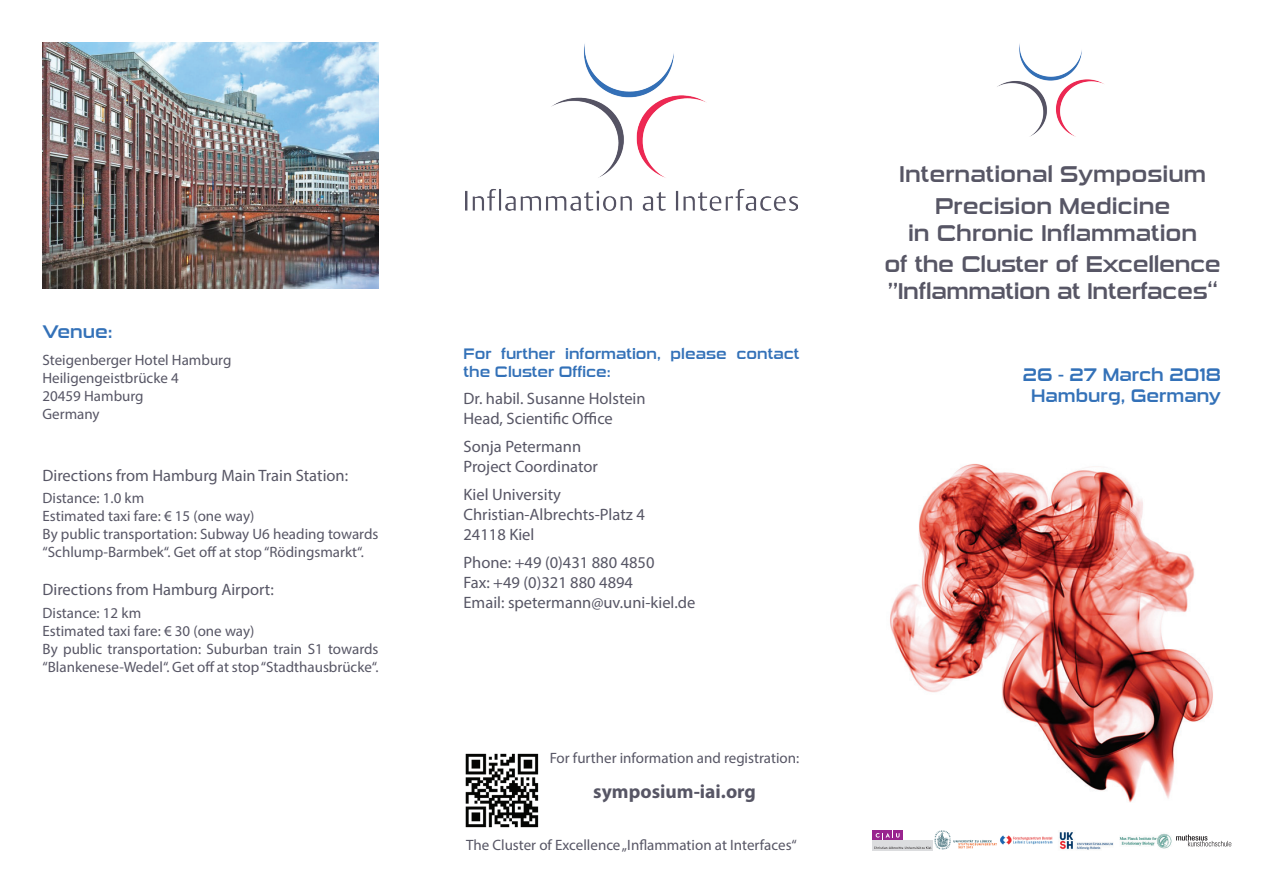
<style>
.page{position:relative;width:1263px;height:893px;background:#fff}
.page>*{position:absolute;margin:0;border:0;box-sizing:border-box;transform-origin:0 0}
.t1{font:22.5px/31.2px "Sui Generis Rg";color:#575665;text-align:center}
.t2{font:700 19.5px "Myriad Pro";color:#575665}
.t3{font:18px/21.6px "Sui Generis Rg";color:#3371b8;text-align:center}
.t4{font:16.5px/19.8px "Myriad Pro";color:#575665}
.t5{font:15px/18px "Myriad Pro";color:#575665}
.t6{font:15px/18px "Sui Generis Rg";color:#3371b8}
</style>
<div class="page">
<img style="left:997px;top:44px;width:107px;height:92px">
<img style="left:890px;top:463px;width:323px;height:340px">
<svg style="left:873px;top:830px;width:30px;height:10px"></svg>
<svg style="left:876px;top:830px;width:23px;height:10px"></svg>
<div style="left:873px;top:840px;width:60px;height:10px;background:#dcdddf"></div>
<svg style="left:874px;top:847px;width:57px;height:2px"></svg>
<img style="left:935px;top:830px;width:62px;height:20px">
<img style="left:1000px;top:835px;width:53px;height:10px">
<img style="left:1059px;top:832px;width:54px;height:18px">
<img style="left:1119px;top:833px;width:53px;height:16px">
<svg style="left:1176px;top:834px;width:55px;height:12px"></svg>
<img style="left:43px;top:43px;width:335px;height:245px">
<img style="left:465px;top:753px;width:74px;height:75px">
<img style="left:466px;top:44px;width:331px;height:167px">
<p class="t3" style="left:43px;top:321px;width:72px">Venue:</p>
<p class="t5" style="left:43px;top:351px;width:190px">Steigenberger Hotel Hamburg<br>Heiligengeistbrücke 4<br>20459 Hamburg<br>Germany</p>
<p class="t4" style="left:43px;top:465px;width:307px">Directions from Hamburg Main Train Station:</p>
<p class="t5" style="left:43px;top:489px;width:337px">Distance: 1.0 km<br>Estimated taxi fare: € 15 (one way)<br>By public transportation: Subway U6 heading towards “Schlump-Barmbek“. Get off at stop “Rödingsmarkt“.</p>
<p class="t4" style="left:43px;top:580px;width:233px">Directions from Hamburg Airport:</p>
<p class="t5" style="left:43px;top:603px;width:337px">Distance: 12 km<br>Estimated taxi fare: € 30 (one way)<br>By public transportation: Suburban train S1 towards “Blankenese-Wedel“. Get off at stop “Stadthausbrücke“.</p>
<p class="t6" style="left:463px;top:345px;width:337px">For further information, please contact the Cluster Office:</p>
<p class="t4" style="left:463px;top:388px;width:184px">Dr. habil. Susanne Holstein<br>Head, Scientific Office</p>
<p class="t4" style="left:463px;top:436px;width:136px">Sonja Petermann<br>Project Coordinator</p>
<p class="t4" style="left:463px;top:485px;width:183px">Kiel University<br>Christian-Albrechts-Platz 4<br>24118 Kiel</p>
<p class="t4" style="left:463px;top:552px;width:233px">Phone: +49 (0)431 880 4850<br>Fax: +49 (0)321 880 4894<br>Email: spetermann@uv.uni-kiel.de</p>
<p class="t5" style="left:550px;top:749px;width:251px">For further information and registration:</p>
<h2 class="t2" style="left:593px;top:778px;width:164px">symposium-iai.org</h2>
<p class="t5" style="left:466px;top:836px;width:332px">The Cluster of Excellence „Inflammation at Interfaces“</p>
<h1 class="t1" style="left:899px;top:159px;width:308px">International Symposium<br>Precision Medicine</h1>
<h1 class="t1" style="left:884px;top:218px;width:338px">in Chronic Inflammation<br>of the Cluster of Excellence</h1>
<h1 class="t1" style="left:888px;top:276px;width:331px">”Inflammation at Interfaces“</h1>
<p class="t3" style="left:1023px;top:364px;width:199px">26 - 27 March 2018<br>Hamburg, Germany</p>
</div>
